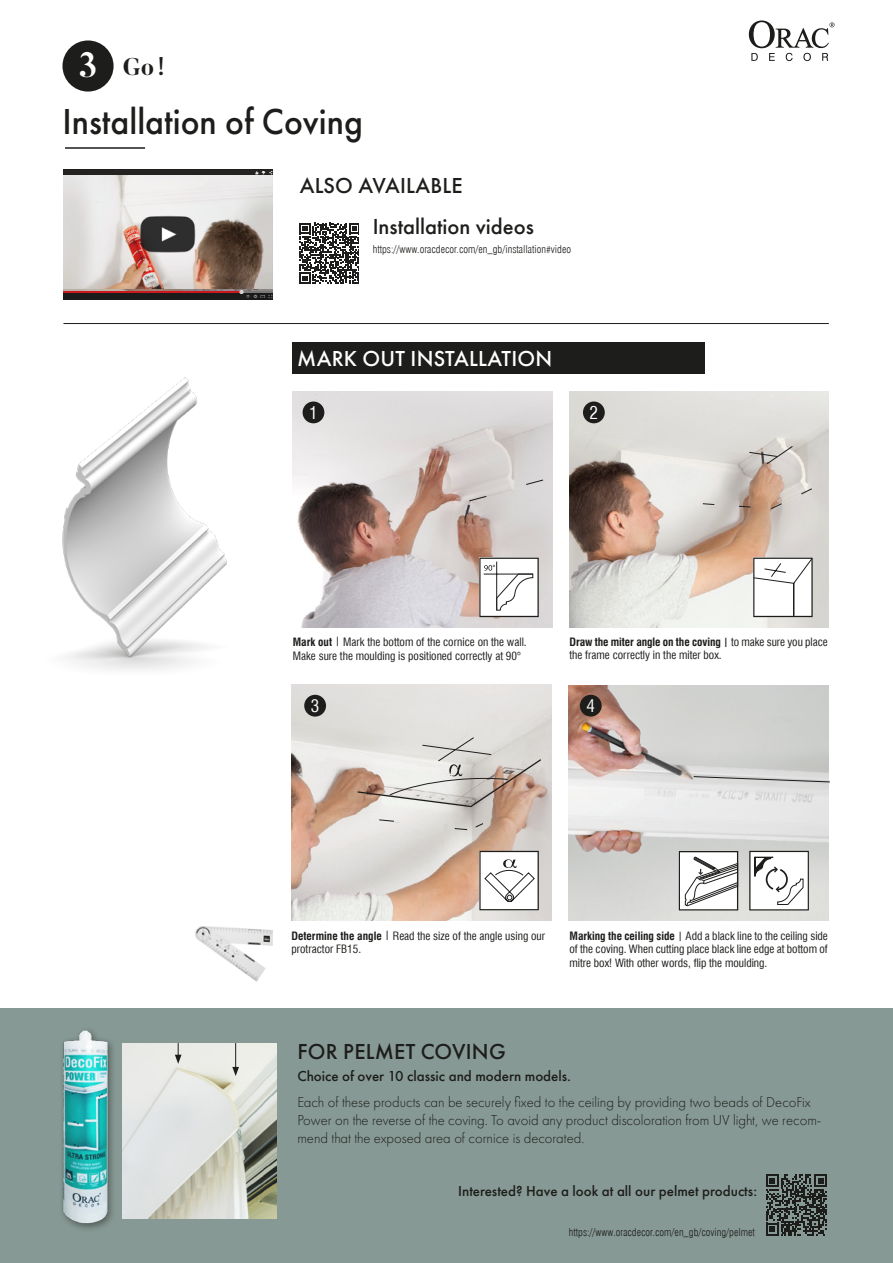
<style>
.page{position:relative;width:893px;height:1263px;background:#fff}
.page>*{position:absolute;margin:0;border:0;box-sizing:border-box;transform-origin:0 0}
.t1{font:500 37.5px "Futura PT";color:#1d1d1b;scale:.95 1}
.t2{font:700 24px "Butler";color:#1d1d1b}
.t3{font:500 22.65px "Futura PT";color:#1d1d1b}
.t4{font:500 22.5px "Futura PT";letter-spacing:.01em;color:#1d1d1b}
.t5{font:500 22.5px "Futura PT";letter-spacing:.01em;color:#fff}
.t6{font:condensed 17.1px "Swiss 721 TL";color:#fff}
.t7{font:300 15px/18px "Futura PT";color:#1d1d1b}
.t8{font:500 15px "Futura PT";color:#1d1d1b}
.t9{font:condensed 11.25px/13.5px "Swiss 721 TL";color:#1d1d1b}
.t10{font:300 condensed 10.5px "Swiss 721 TL";color:#1d1d1b}
.s1{font-size:35.25px;color:#fff}
.s2{font-weight:700}
</style>
<div class="page">
<div style="left:0;top:1008px;width:893px;height:255px;background:#879994"></div>
<img style="left:569px;top:391px;width:260px;height:237px">
<img style="left:292px;top:684px;width:259px;height:237px">
<svg style="left:749px;top:446px;width:44px;height:18px"></svg>
<svg style="left:379px;top:819px;width:15px;height:3px"></svg>
<svg style="left:454px;top:828px;width:14px;height:2px"></svg>
<svg style="left:475px;top:823px;width:9px;height:5px"></svg>
<svg style="left:356px;top:737px;width:187px;height:71px;background:#d1c8c1"></svg>
<svg style="left:801px;top:488px;width:11px;height:6px"></svg>
<svg style="left:771px;top:503px;width:11px;height:6px"></svg>
<svg style="left:739px;top:506px;width:12px;height:1px"></svg>
<svg style="left:702px;top:503px;width:13px;height:2px"></svg>
<img style="left:569px;top:685px;width:260px;height:236px">
<img style="left:305px;top:391px;width:247px;height:237px">
<svg style="left:525px;top:479px;width:19px;height:7px"></svg>
<svg style="left:468px;top:495px;width:19px;height:7px"></svg>
<svg style="left:479px;top:851px;width:60px;height:59px"></svg>
<svg style="left:479px;top:557px;width:60px;height:60px"></svg>
<svg style="left:753px;top:557px;width:60px;height:60px"></svg>
<svg style="left:679px;top:851px;width:59px;height:59px"></svg>
<svg style="left:693px;top:775px;width:137px;height:8px"></svg>
<div style="left:583px;top:401px;width:22px;height:22px;background:#1d1d1b;border-radius:50%"></div>
<div style="left:304px;top:695px;width:22px;height:21px;background:#1d1d1b;border-radius:50%"></div>
<div style="left:580px;top:695px;width:22px;height:21px;background:#1d1d1b;border-radius:50%"></div>
<div style="left:303px;top:401px;width:21px;height:22px;background:#1d1d1b;border-radius:50%"></div>
<img style="left:63px;top:170px;width:210px;height:120px">
<img style="left:140px;top:215px;width:57px;height:39px">
<img style="left:63px;top:290px;width:210px;height:9px">
<hr style="left:63px;top:323px;width:766px;height:1px;background:#1d1d1b">
<img style="left:62px;top:373px;width:243px;height:322px">
<svg style="left:749px;top:20px;width:85px;height:41px"></svg>
<div style="left:62px;top:40px;width:52px;height:52px;background:#1d1d1b;border-radius:50%"></div>
<svg style="left:749px;top:851px;width:60px;height:59px"></svg>
<div style="left:58px;top:1026px;width:58px;height:206px;background:#1d1d1b;opacity:.5"></div>
<img style="left:58px;top:1026px;width:56px;height:199px">
<img style="left:122px;top:1043px;width:154px;height:176px">
<svg style="left:175px;top:1043px;width:7px;height:21px"></svg>
<svg style="left:232px;top:1043px;width:7px;height:33px"></svg>
<img style="left:195px;top:926px;width:78px;height:56px">
<div style="left:292px;top:342px;width:412px;height:31px;background:#1d1d1b"></div>
<hr style="left:65px;top:147px;width:80px;height:2px;background:#1d1d1b">
<svg style="left:299px;top:223px;width:60px;height:61px"></svg>
<svg style="left:766px;top:1174px;width:61px;height:61px"></svg>
<h2 class="t2" style="left:79px;top:51px;width:88px"><span class="s1">3</span> Go!</h2>
<h1 class="t1" style="left:62px;top:99px;width:318px">Installation of Coving</h1>
<h3 class="t4" style="left:300px;top:172px;width:165px">ALSO AVAILABLE</h3>
<h3 class="t3" style="left:373px;top:213px;width:163px">Installation videos</h3>
<p class="t10" style="left:373px;top:242px;width:200px">https://www.oracdecor.com/en_gb/installation#video</p>
<h3 class="t5" style="left:297px;top:345px;width:257px">MARK OUT INSTALLATION</h3>
<h3 class="t6" style="left:309px;top:402px;width:10px">1</h3>
<h3 class="t6" style="left:590px;top:402px;width:10px">2</h3>
<p class="t9" style="left:293px;top:634px;width:235px;line-height:14.2px"><span class="s2">Mark out</span> | Mark the bottom of the cornice on the wall.<br>Make sure the moulding is positioned correctly at 90°</p>
<p class="t9" style="left:569px;top:635px;width:260px"><span class="s2">Draw the miter angle on the coving |</span> to make sure you place the frame correctly in the miter box.</p>
<h3 class="t6" style="left:311px;top:695px;width:10px">3</h3>
<h3 class="t6" style="left:586px;top:695px;width:10px">4</h3>
<p class="t9" style="left:292px;top:929px;width:255px"><span class="s2">Determine the angle</span> | Read the size of the angle using our protractor FB15.</p>
<p class="t9" style="left:569px;top:929px;width:260px;text-align:justify"><span class="s2">Marking the ceiling side</span> | Add a black line to the ceiling side of the coving. When cutting place black line edge at bottom of mitre box! With other words, flip the moulding.</p>
<h3 class="t4" style="left:297px;top:1038px;width:210px">FOR PELMET COVING</h3>
<h3 class="t8" style="left:297px;top:1067px;width:275px">Choice of over 10 classic and modern models.</h3>
<h3 class="t7" style="left:297px;top:1093px;width:525px">Each of these products can be securely fixed to the ceiling by providing two beads of DecoFix<br>Power on the reverse of the coving. To avoid any product discoloration from UV light, we recom&shy;mend that the exposed area of cornice is decorated.</h3>
<h3 class="t8" style="left:458px;top:1182px;width:300px">Interested? Have a look at all our pelmet products:</h3>
<p class="t10" style="left:569px;top:1226px;width:188px">https://www.oracdecor.com/en_gb/coving/pelmet</p>
</div>
